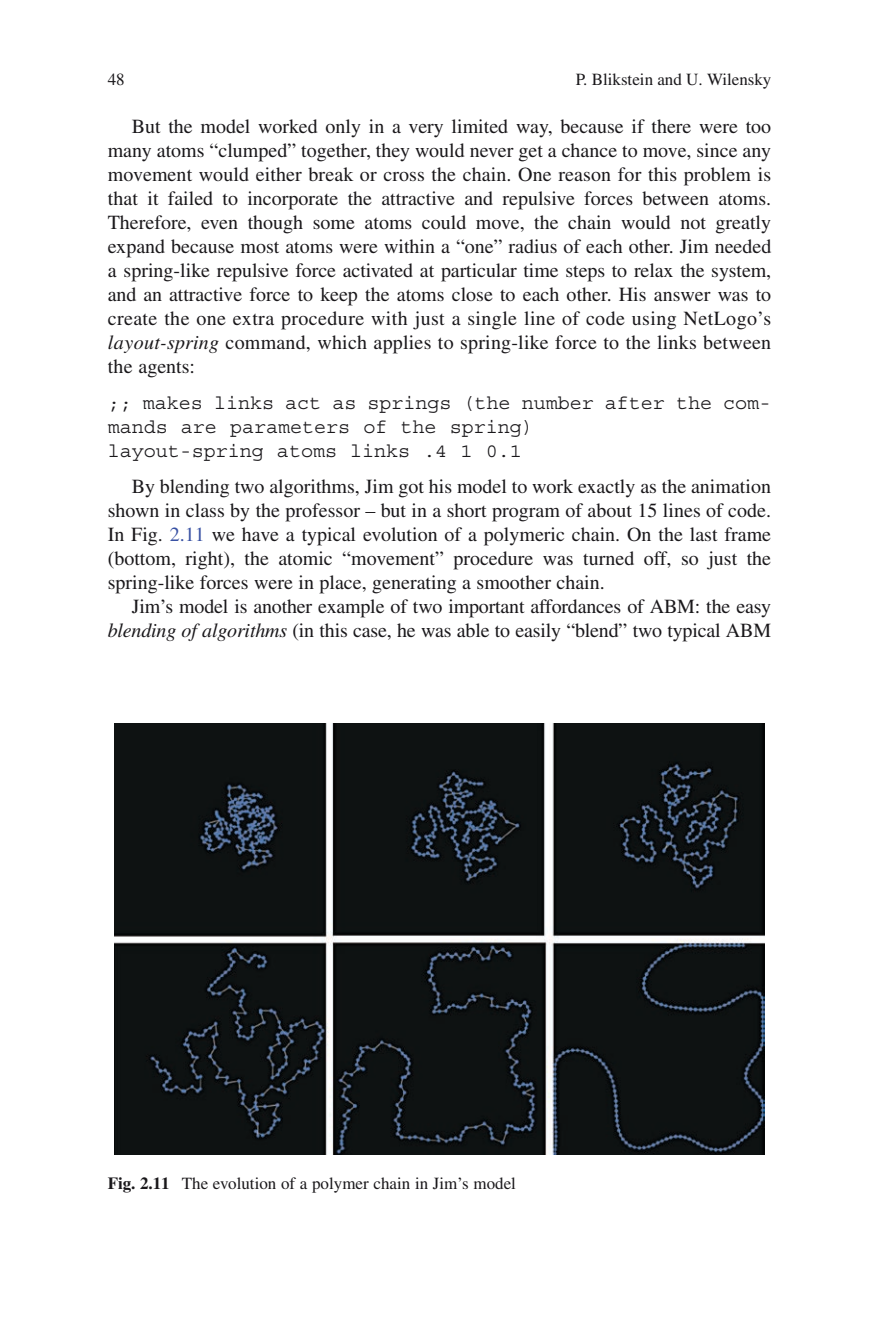
<style>
.page{position:relative;width:879px;height:1333px;background:#fff}
.page>*{position:absolute;margin:0;border:0;box-sizing:border-box;transform-origin:0 0}
.t1{font:20px/24px "Times";letter-spacing:-.01em;color:#1a181b;text-align:justify}
.t2{font:20px/24px "Courier";color:#1a181b}
.t3{font:17px "Times";color:#1a181b}
.s1{font-style:italic}
.s2{color:#3952a4}
.s3{font-weight:700}
</style>
<div class="page">
<img style="left:114px;top:724px;width:651px;height:430px">
<p class="t3" style="left:108px;top:70px;width:18px">48</p>
<p class="t3" style="left:576px;top:70px;width:197px">P. Blikstein and U. Wilensky</p>
<p class="t1" style="left:108px;top:114px;width:665px;text-indent:24px">But the model worked only in a very limited way, because if there were too many atoms “clumped” together, they would never get a chance to move, since any movement would either break or cross the chain. One reason for this problem is that it failed to incorporate the attractive and repulsive forces between atoms.<br>Therefore, even though some atoms could move, the chain would not greatly expand because most atoms were within a “one” radius of each other. Jim needed a spring-like repulsive force activated at particular time steps to relax the system, and an attractive force to keep the atoms close to each other. His answer was to create the one extra procedure with just a single line of code using NetLogo’s <span class="s1">layout-spring</span> command, which applies to spring-like force to the links between the agents:</p>
<p class="t2" style="left:108px;top:391px;width:665px">;; makes links act as springs (the number after the com&shy;mands are parameters of the spring)<br>layout-spring atoms links .4 1 0.1</p>
<p class="t1" style="left:108px;top:474px;width:665px;text-indent:24px">By blending two algorithms, Jim got his model to work exactly as the animation shown in class by the professor – but in a short program of about 15 lines of code.<br>In Fig. <span class="s2">2.11</span> we have a typical evolution of a polymeric chain. On the last frame (bottom, right), the atomic “movement” procedure was turned off, so just the spring-like forces were in place, generating a smoother chain.</p>
<p class="t1" style="left:108px;top:594px;width:665px;text-align:right">Jim’s model is another example of two important affordances of ABM: the easy <span class="s1">blending of algorithms</span> (in this case, he was able to easily “blend” two typical ABM</p>
<p class="t3" style="left:108px;top:1173px;width:410px"><span class="s3">Fig. 2.11</span> The evolution of a polymer chain in Jim’s model</p>
</div>
